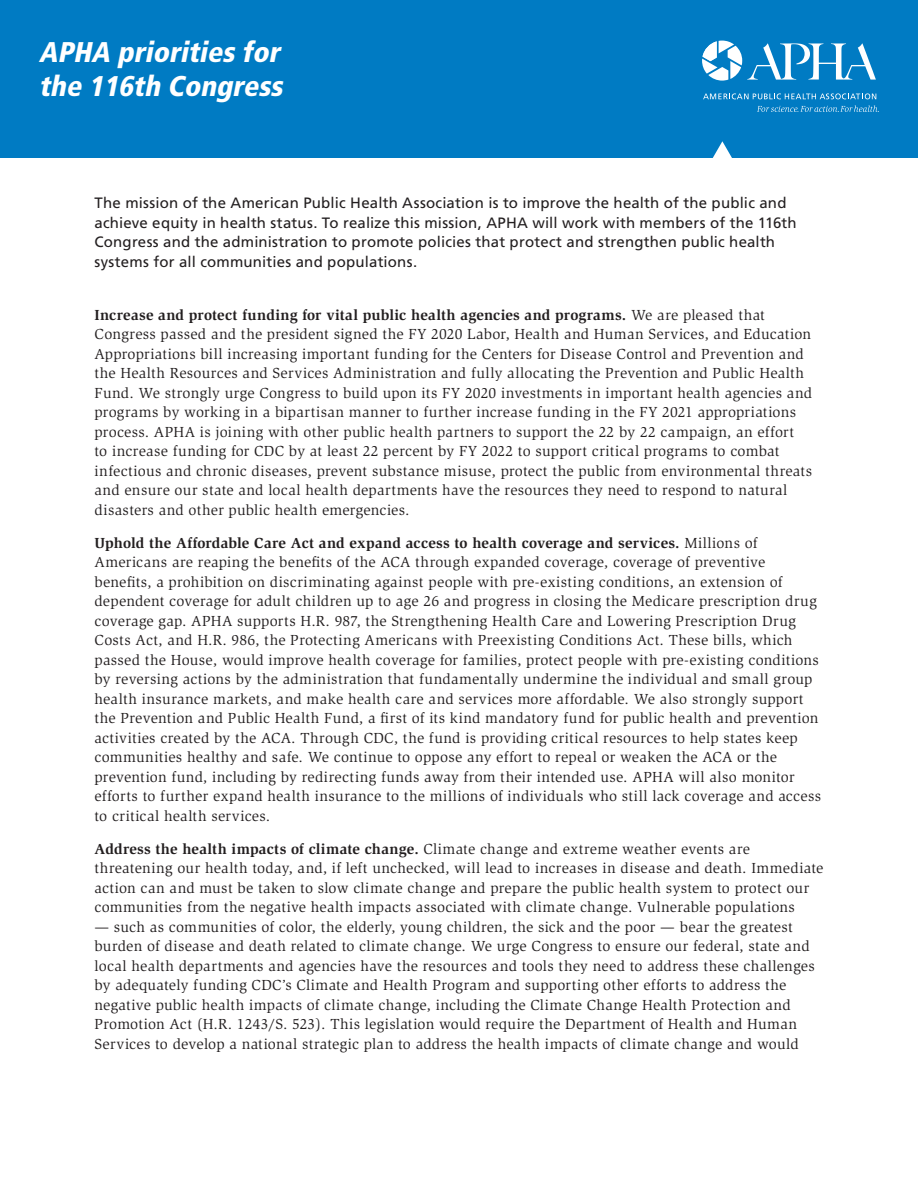
<style>
.page{position:relative;width:918px;height:1188px;background:#fff}
.page>*{position:absolute;margin:0;border:0;box-sizing:border-box;transform-origin:0 0}
.H1_banner{font:italic 900 condensed 28.5px/34.2px "Frutiger LT Std";color:#fff}
.Body{font:15px/19.5px "Slimbach";letter-spacing:.02em;color:#231f20}
.Body_mission{font:15px/19.5px "Frutiger LT Std";letter-spacing:.015em;color:#231f20}
.s1{font-weight:700}
</style>
<div class="page">
<div style="left:0;top:0;width:918px;height:158px;background:#007bc3"></div>
<svg style="left:712px;top:141px;width:20px;height:17px"></svg>
<svg style="left:757px;top:106px;width:122px;height:6px"></svg>
<svg style="left:703px;top:93px;width:173px;height:6px"></svg>
<svg style="left:702px;top:41px;width:174px;height:40px"></svg>
<p class="H1_banner" style="left:39px;top:35px;width:252px">APHA prioritiesfor the 116th Congress</p>
<p class="Body_mission" style="left:94px;top:193px;width:704px">The mission of the American Public Health Association is to improve the health of the public and achieve equity in health status. To realize this mission, APHA will work with members of the 116th Congress and the administration to promote policies that protect and strengthen public health systems for all communities and populations.</p>
<p class="Body" style="left:94px;top:305px;width:719px"><span class="s1">Increase and protect funding for vital public health agencies and programs.</span> We are pleased that Congress passed and the president signed the FY 2020 Labor, Health and Human Services, and Education Appropriations bill increasing important funding for the Centers for Disease Control and Prevention and the Health Resources and Services Administration and fully allocating the Prevention and Public Health Fund. We strongly urge Congress to build upon its FY 2020 investments in important health agencies and programs by working in a bipartisan manner to further increase funding in the FY 2021 appropriations process. APHA is joining with other public health partners to support the 22 by 22 campaign, an effort<br>to increase funding for CDC by at least 22 percent by FY 2022 to support critical programs to combat infectious and chronic diseases, prevent substance misuse, protect the public from environmental threats and ensure our state and local health departments have the resources they need to respond to natural disasters and other public health emergencies.</p>
<p class="Body" style="left:94px;top:533px;width:728px"><span class="s1">Uphold the Affordable Care Act and expand access to health coverage and services.</span> Millions of Americans are reaping the benefits of the ACA through expanded coverage, coverage of preventive benefits, a prohibition on discriminating against people with pre-existing conditions, an extension of dependent coverage for adult children up to age 26 and progress in closing the Medicare prescription drug coverage gap. APHA supports H.R. 987, the Strengthening Health Care and Lowering Prescription Drug Costs Act, and H.R. 986, the Protecting Americans with Preexisting Conditions Act. These bills, which passed the House, would improve health coverage for families, protect people with pre-existing conditions by reversing actions by the administration that fundamentally undermine the individual and small group health insurance markets, and make health care and services more affordable. We also strongly support the Prevention and Public Health Fund, a first of its kind mandatory fund for public health and prevention activities created by the ACA. Through CDC, the fund is providing critical resources to help states keep communities healthy and safe. We continue to oppose any effort to repeal or weaken the ACA or the prevention fund, including by redirecting funds away from their intended use. APHA will also monitor efforts to further expand health insurance to the millions of individuals who still lack coverage and access to critical health services.</p>
<p class="Body" style="left:94px;top:839px;width:730px"><span class="s1">Address the health impacts of climate change.</span> Climate change and extreme weather events are threatening our health today, and, if left unchecked, will lead to increases in disease and death. Immediate action can and must be taken to slow climate change and prepare the public health system to protect our communities from the negative health impacts associated with climate change. Vulnerable populations</p>
<p class="Body" style="left:94px;top:917px;width:722px">— such as communities of color, the elderly, young children, the sick and the poor — bear the greatest burden of disease and death related to climate change. We urge Congress to ensure our federal, state and local health departments and agencies have the resources and tools they need to address these challenges by adequately funding CDC’s Climate and Health Program and supporting other efforts to address the negative public health impacts of climate change, including the Climate Change Health Protection and Promotion Act (H.R. 1243/S. 523). This legislation would require the Department of Health and Human Services to develop a national strategic plan to address the health impacts of climate change and would</p>
</div>
